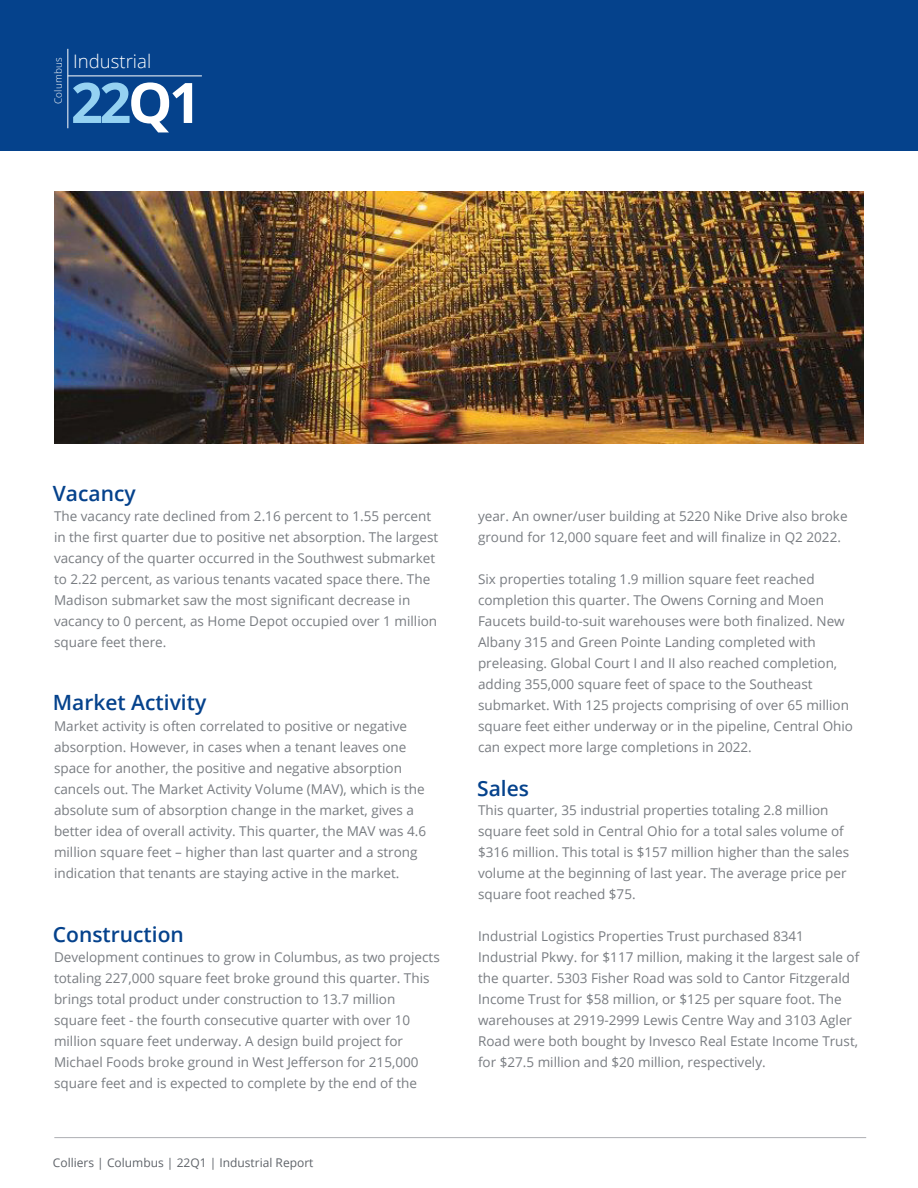
<style>
.page{position:relative;width:918px;height:1188px;background:#fff}
.page>*{position:absolute;margin:0;border:0;box-sizing:border-box;transform-origin:0 0}
.t1{font:700 55.8px "Open Sans";color:#95d2f2}
.Header_-_14pt_OpenSa{font:600 21px "Open Sans";color:#05428c}
.t2{font:300 18.6px "Open Sans";color:#fff}
.Infographic_Header{font:13.5px/21px "Open Sans";color:#787c81}
.t3{font:12px "Open Sans";color:#5f6369}
.t4{font:300 9.9px "Open Sans";letter-spacing:.01em;color:#fff}
.s1{color:#fff}
</style>
<div class="page">
<hr style="left:54px;top:1137px;width:812px;height:1px;background:#aeafb3">
<div style="left:0;top:0;width:918px;height:151px;background:#05428c"></div>
<hr style="left:68px;top:75px;width:134px;height:1px;background:#fff">
<hr style="left:67px;top:49px;width:1px;height:79px;background:#fff">
<img style="left:54px;top:192px;width:810px;height:252px">
<p class="t4" style="left:52px;top:104px;width:48px;rotate:-90deg">Columbus</p>
<h3 class="t2" style="left:73px;top:49px;width:80px">Industrial</h3>
<h1 class="t1" style="left:71px;top:63px;width:132px">22<span class="s1">Q1</span></h1>
<p class="Header_-_14pt_OpenSa" style="left:53px;top:479px;width:84px">Vacancy</p>
<p class="Infographic_Header" style="left:54px;top:505px;width:386px">The vacancy rate declined from 2.16 percent to 1.55 percent in the first quarter due to positive net absorption. The largest vacancy of the quarter occurred in the Southwest submarket to 2.22 percent, as various tenants vacated space there. The Madison submarket saw the most significant decrease in vacancy to 0 percent, as Home Depot occupied over 1 million square feet there.</p>
<p class="Header_-_14pt_OpenSa" style="left:53px;top:688px;width:155px">Market Activity</p>
<p class="Infographic_Header" style="left:54px;top:715px;width:374px">Market activity is often correlated to positive or negative absorption. However, in cases when a tenant leaves one space for another, the positive and negative absorption cancels out. The Market Activity Volume (MAV), which is the absolute sum of absorption change in the market, gives a better idea of overall activity. This quarter, the MAV was 4.6 million square feet – higher than last quarter and a strong indication that tenants are staying active in the market.</p>
<p class="Header_-_14pt_OpenSa" style="left:53px;top:920px;width:133px">Construction</p>
<p class="Infographic_Header" style="left:54px;top:946px;width:387px">Development continues to grow in Columbus, as two projects totaling 227,000 square feet broke ground this quarter. This brings total product under construction to 13.7 million square feet - the fourth consecutive quarter with over 10 million square feet underway. A design build project for Michael Foods broke ground in West Jefferson for 215,000 square feet and is expected to complete by the end of the</p>
<p class="t3" style="left:53px;top:1154px;width:262px">Colliers | Columbus | 22Q1 | Industrial Report</p>
<p class="Infographic_Header" style="left:478px;top:505px;width:371px">year. An owner/user building at 5220 Nike Drive also broke ground for 12,000 square feet and will finalize in Q2 2022.</p>
<p class="Infographic_Header" style="left:478px;top:568px;width:377px">Six properties totaling 1.9 million square feet reached completion this quarter. The Owens Corning and Moen Faucets build-to-suit warehouses were both finalized. New Albany 315 and Green Pointe Landing completed with preleasing. Global Court I and II also reached completion, adding 355,000 square feet of space to the Southeast submarket. With 125 projects comprising of over 65 million square feet either underway or in the pipeline, Central Ohio can expect more large completions in 2022.</p>
<p class="Header_-_14pt_OpenSa" style="left:477px;top:774px;width:53px">Sales</p>
<p class="Infographic_Header" style="left:478px;top:799px;width:373px">This quarter, 35 industrial properties totaling 2.8 million square feet sold in Central Ohio for a total sales volume of $316 million. This total is $157 million higher than the sales volume at the beginning of last year. The average price per square foot reached $75.</p>
<p class="Infographic_Header" style="left:478px;top:925px;width:383px">Industrial Logistics Properties Trust purchased 8341<br>Industrial Pkwy. for $117 million, making it the largest sale of the quarter. 5303 Fisher Road was sold to Cantor Fitzgerald Income Trust for $58 million, or $125 per square foot. The warehouses at 2919-2999 Lewis Centre Way and 3103 Agler Road were both bought by Invesco Real Estate Income Trust, for $27.5 million and $20 million, respectively.</p>
</div>
